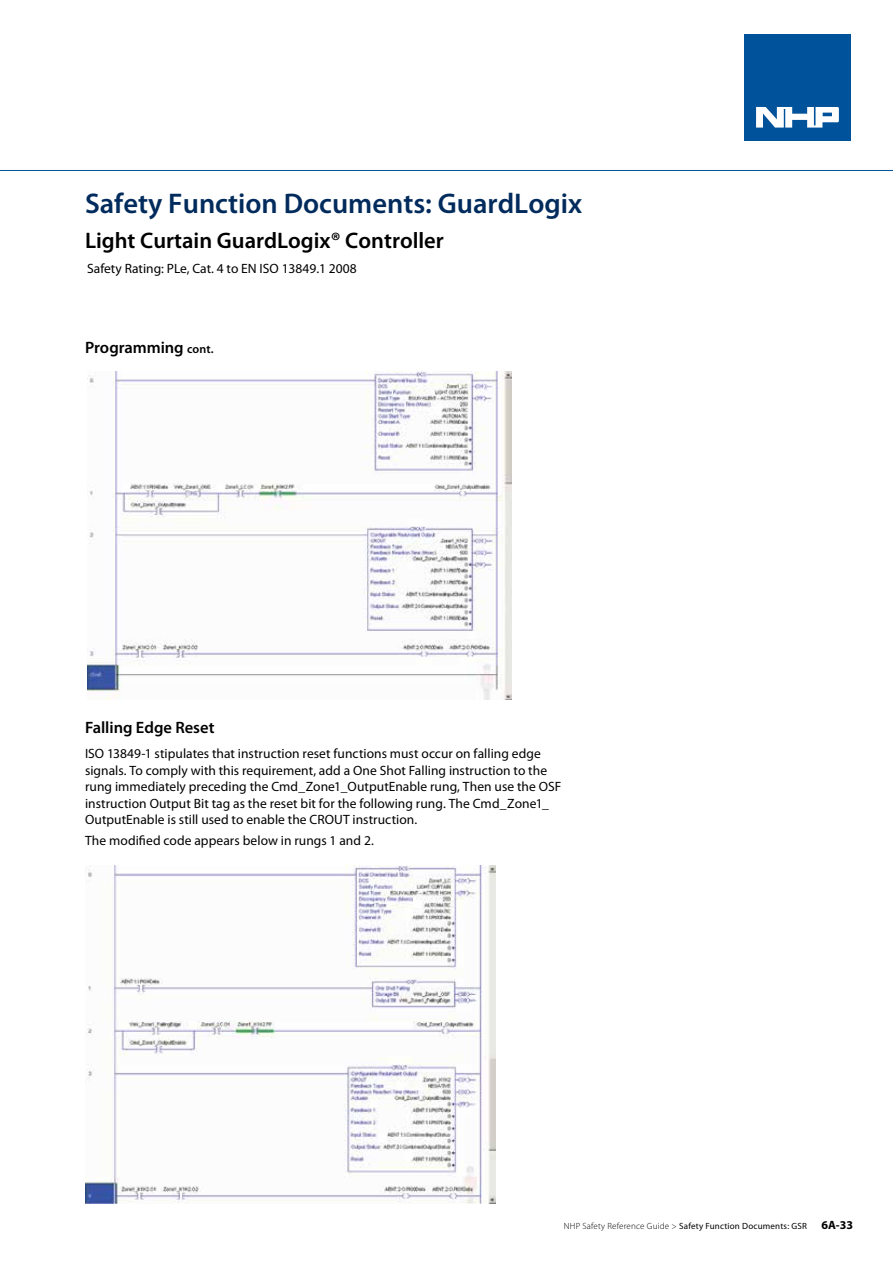
<style>
.page{position:relative;width:893px;height:1263px;background:#fff}
.page>*{position:absolute;margin:0;border:0;box-sizing:border-box;transform-origin:0 0}
.t1{font:600 28.5px "Myriad Pro";color:#002b5c}
.t2{font:600 22.5px "Myriad Pro";color:#000}
.t3{font:600 16.5px "Myriad Pro";color:#000}
.t4{font:13.5px/16.5px "Myriad Pro";letter-spacing:.005em;color:#000}
.t5{font:9px "Myriad Pro";letter-spacing:.02em;color:#000}
.s1{font-size:12px}
.s2{font-weight:300}
.s3{font-weight:700;font-size:12px}
</style>
<div class="page">
<div style="left:744px;top:34px;width:107px;height:106px;background:#00539b"></div>
<svg style="left:756px;top:107px;width:83px;height:21px"></svg>
<img style="left:87px;top:371px;width:425px;height:328px">
<img style="left:85px;top:866px;width:411px;height:337px">
<hr style="left:0;top:170px;width:893px;height:1px;background:#00529c">
<h1 class="t1" style="left:85px;top:185px;width:499px">Safety Function Documents: GuardLogix</h1>
<h2 class="t2" style="left:85px;top:226px;width:360px">Light Curtain GuardLogix® Controller</h2>
<p class="t4" style="left:87px;top:260px;width:271px">Safety Rating: PLe, Cat. 4 to EN ISO 13849.1 2008</p>
<p class="t3" style="left:85px;top:336px;width:130px">Programming <span class="s1">cont.</span></p>
<p class="t3" style="left:85px;top:717px;width:131px">Falling Edge Reset</p>
<p class="t4" style="left:85px;top:745px;width:478px">ISO 13849-1 stipulates that instruction reset functions must occur on falling edge signals. To comply with this requirement, add a One Shot Falling instruction to the rung immediately preceding the Cmd_Zone1_OutputEnable rung, Then use the OSF instruction Output Bit tag as the reset bit for the following rung. The Cmd_Zone1_ OutputEnable is still used to enable the CROUT instruction.</p>
<p class="t4" style="left:85px;top:832px;width:290px">The modified code appears below in rungs 1 and 2.</p>
<p class="t5" style="left:564px;top:1220px;width:291px"><span class="s2">NHP Safety Reference Guide &gt;</span> Safety Function Documents: GSR <span class="s3">6A-33</span></p>
</div>
